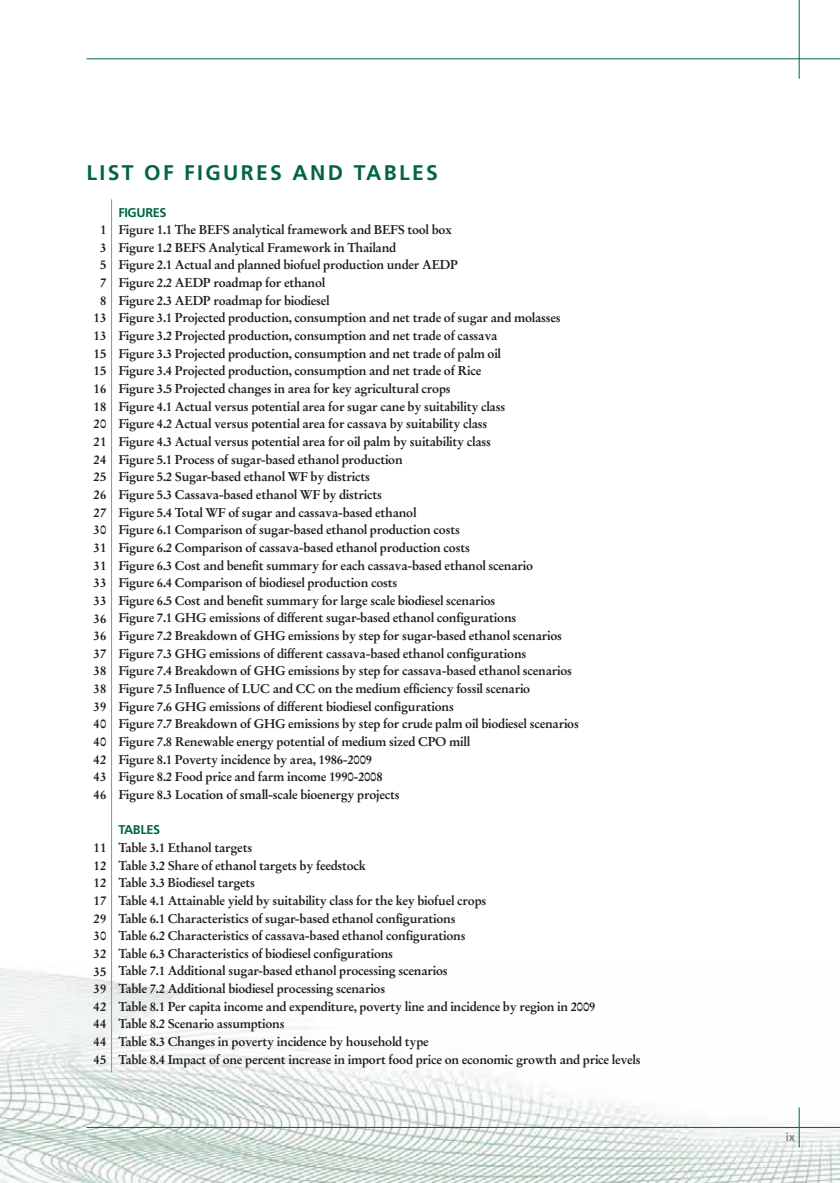
<style>
.page{position:relative;width:840px;height:1183px;background:#fff}
.page>*{position:absolute;margin:0;border:0;box-sizing:border-box;transform-origin:0 0}
.t1{font:700 21.15px "Frutiger LT Std";letter-spacing:.11em;color:#00673e}
.t2{font:700 12.75px/17.7px "Stempel Garamond";letter-spacing:-.025em;color:#201e1d}
.t3{font:700 12.75px/17.7px "Stempel Garamond";color:#201e1d;text-align:center}
.t4{font:700 12.75px "Frutiger LT Std";letter-spacing:-.025em;color:#00673e}
.t5{font:700 11.25px "Frutiger LT Std";color:#808285}
</style>
<div class="page">
<img style="left:0;top:964px;width:838px;height:218px">
<hr style="left:111px;top:199px;width:1px;height:872px;background:#71a088">
<hr style="left:798px;top:0;width:1px;height:79px;background:#00673e">
<hr style="left:798px;top:1107px;width:1px;height:40px;background:#00673e">
<hr style="left:86px;top:1126px;width:752px;height:1px;background:#00673e">
<hr style="left:86px;top:58px;width:752px;height:1px;background:#00673e">
<h1 class="t1" style="left:86px;top:164px;width:353px">LIST OF FIGURES AND TABLES</h1>
<p class="t3" style="left:94px;top:222px;width:14px">1<br>3<br>5<br>7<br>8<br>13<br>13<br>15<br>15<br>16<br>18<br>20<br>21<br>24<br>25<br>26<br>27<br>30<br>31<br>31<br>33<br>33<br>36<br>36<br>37<br>38<br>38<br>39<br>40<br>40<br>42<br>43<br>46</p>
<p class="t2" style="left:94px;top:839px;width:14px;text-align:justify">11<br>12<br>12<br>17<br>29<br>30<br>32<br>35<br>39<br>42<br>44<br>44<br>45</p>
<p class="t4" style="left:118px;top:207px;width:50px">FIGURES</p>
<p class="t2" style="left:118px;top:222px;width:462px">Figure 1.1 The BEFS analytical framework and BEFS tool box<br>Figure 1.2 BEFS Analytical Framework in Thailand<br>Figure 2.1 Actual and planned biofuel production under AEDP<br>Figure 2.2 AEDP roadmap for ethanol<br>Figure 2.3 AEDP roadmap for biodiesel<br>Figure 3.1 Projected production, consumption and net trade of sugar and molasses Figure 3.2 Projected production, consumption and net trade of cassava<br>Figure 3.3 Projected production, consumption and net trade of palm oil<br>Figure 3.4 Projected production, consumption and net trade of Rice<br>Figure 3.5 Projected changes in area for key agricultural crops<br>Figure 4.1 Actual versus potential area for sugar cane by suitability class<br>Figure 4.2 Actual versus potential area for cassava by suitability class<br>Figure 4.3 Actual versus potential area for oil palm by suitability class<br>Figure 5.1 Process of sugar-based ethanol production<br>Figure 5.2 Sugar-based ethanol WF by districts<br>Figure 5.3 Cassava-based ethanol WF by districts<br>Figure 5.4 Total WF of sugar and cassava-based ethanol<br>Figure 6.1 Comparison of sugar-based ethanol production costs<br>Figure 6.2 Comparison of cassava-based ethanol production costs<br>Figure 6.3 Cost and benefit summary for each cassava-based ethanol scenario<br>Figure 6.4 Comparison of biodiesel production costs<br>Figure 6.5 Cost and benefit summary for large scale biodiesel scenarios<br>Figure 7.1 GHG emissions of different sugar-based ethanol configurations<br>Figure 7.2 Breakdown of GHG emissions by step for sugar-based ethanol scenarios Figure 7.3 GHG emissions of different cassava-based ethanol configurations<br>Figure 7.4 Breakdown of GHG emissions by step for cassava-based ethanol scenarios Figure 7.5 Influence of LUC and CC on the medium efficiency fossil scenario<br>Figure 7.6 GHG emissions of different biodiesel configurations<br>Figure 7.7 Breakdown of GHG emissions by step for crude palm oil biodiesel scenarios Figure 7.8 Renewable energy potential of medium sized CPO mill<br>Figure 8.1 Poverty incidence by area, 1986-2009<br>Figure 8.2 Food price and farm income 1990-2008<br>Figure 8.3 Location of small-scale bioenergy projects</p>
<p class="t4" style="left:118px;top:824px;width:43px">TABLES</p>
<p class="t2" style="left:118px;top:839px;width:523px">Table 3.1 Ethanol targets<br>Table 3.2 Share of ethanol targets by feedstock<br>Table 3.3 Biodiesel targets<br>Table 4.1 Attainable yield by suitability class for the key biofuel crops<br>Table 6.1 Characteristics of sugar-based ethanol configurations<br>Table 6.2 Characteristics of cassava-based ethanol configurations<br>Table 6.3 Characteristics of biodiesel configurations<br>Table 7.1 Additional sugar-based ethanol processing scenarios<br>Table 7.2 Additional biodiesel processing scenarios<br>Table 8.1 Per capita income and expenditure, poverty line and incidence by region in 2009<br>Table 8.2 Scenario assumptions<br>Table 8.3 Changes in poverty incidence by household type<br>Table 8.4 Impact of one percent increase in import food price on economic growth and price levels</p>
<p class="t5" style="left:785px;top:1131px;width:11px">ix</p>
</div>
